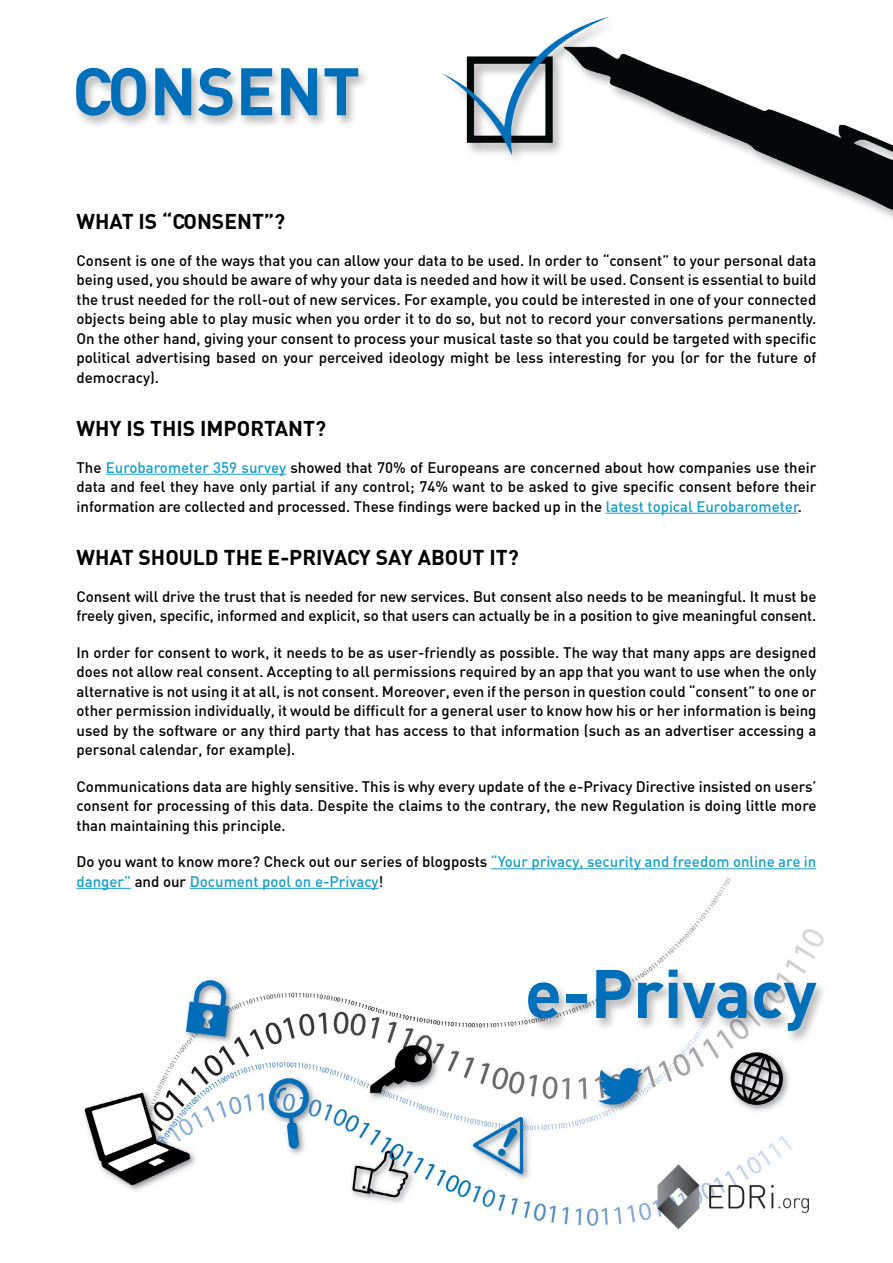
<style>
.page{position:relative;width:893px;height:1263px;background:#fff}
.page>*{position:absolute;margin:0;border:0;box-sizing:border-box;transform-origin:0 0}
.t1{font:700 67.5px "DIN";color:#006fba}
.t2{font:700 66px "DIN";color:#006fba}
.t3{font:700 21px "DIN";color:#000}
.t4{font:500 15px/19.5px "DIN";letter-spacing:-.01em;color:#000;text-align:justify}
.t5{font:500 15px/19.5px "DIN";color:#159fc9}
.s1{color:#159fc9}
.s2{color:#000}
</style>
<div class="page">
<img style="left:76px;top:868px;width:748px;height:362px">
<div style="left:525px;top:968px;width:303px;height:77px;background:#000;opacity:.3"></div>
<hr style="left:106px;top:474px;width:180px;height:1px;background:#159fc9">
<hr style="left:606px;top:513px;width:192px;height:1px;background:#159fc9">
<hr style="left:491px;top:868px;width:325px;height:1px;background:#159fc9">
<hr style="left:77px;top:888px;width:54px;height:1px;background:#159fc9">
<hr style="left:190px;top:888px;width:189px;height:1px;background:#159fc9">
<div style="left:72px;top:66px;width:299px;height:64px;background:#000;opacity:.3"></div>
<img style="left:442px;top:16px;width:451px;height:202px">
<h2 class="t2" style="left:72px;top:48px;width:289px">CONSENT</h2>
<h3 class="t3" style="left:77px;top:208px;width:210px">WHAT IS “CONSENT”?</h3>
<p class="t4" style="left:77px;top:250px;width:741px">Consent is one of the ways that you can allow your data to be used. In order to “consent” to your personal data being used, you should be aware of why your data is needed and how it will be used. Consent is essential to build the trust needed for the roll-out of new services. For example, you could be interested in one of your connected objects being able to play music when you order it to do so, but not to record your conversations permanently.<br>On the other hand, giving your consent to process your musical taste so that you could be targeted with specific political advertising based on your perceived ideology might be less interesting for you (or for the future of democracy).</p>
<h3 class="t3" style="left:77px;top:415px;width:251px">WHY IS THIS IMPORTANT?</h3>
<p class="t4" style="left:77px;top:457px;width:741px">The <span class="s1">Eurobarometer 359 survey</span> showed that 70% of Europeans are concerned about how companies use their data and feel they have only partial if any control; 74% want to be asked to give specific consent before their information are collected and processed. These findings were backed up in the <span class="s1">latest topical Eurobarometer</span>.</p>
<h3 class="t3" style="left:77px;top:544px;width:444px">WHAT SHOULD THE E-PRIVACY SAY ABOUT IT?</h3>
<p class="t4" style="left:77px;top:586px;width:741px">Consent will drive the trust that is needed for new services. But consent also needs to be meaningful. It must be freely given, specific, informed and explicit, so that users can actually be in a position to give meaningful consent.</p>
<p class="t4" style="left:77px;top:642px;width:741px">In order for consent to work, it needs to be as user-friendly as possible. The way that many apps are designed does not allow real consent. Accepting to all permissions required by an app that you want to use when the only alternative is not using it at all, is not consent. Moreover, even if the person in question could “consent” to one or other permission individually, it would be difficult for a general user to know how his or her information is being used by the software or any third party that has access to that information (such as an advertiser accessing a personal calendar, for example).</p>
<p class="t4" style="left:77px;top:776px;width:741px">Communications data are highly sensitive. This is why every update of the e-Privacy Directive insisted on users’ consent for processing of this data. Despite the claims to the contrary, the new Regulation is doing little more than maintaining this principle.</p>
<p class="t5" style="left:77px;top:851px;width:741px"><span class="s2">Do you want to know more? Check out our series of blogposts</span> “Your privacy, security and freedom online are in danger” <span class="s2">and our</span> Document pool on e-Privacy<span class="s2">!</span></p>
<h1 class="t1" style="left:525px;top:949px;width:293px">E-PRIVACY</h1>
</div>
